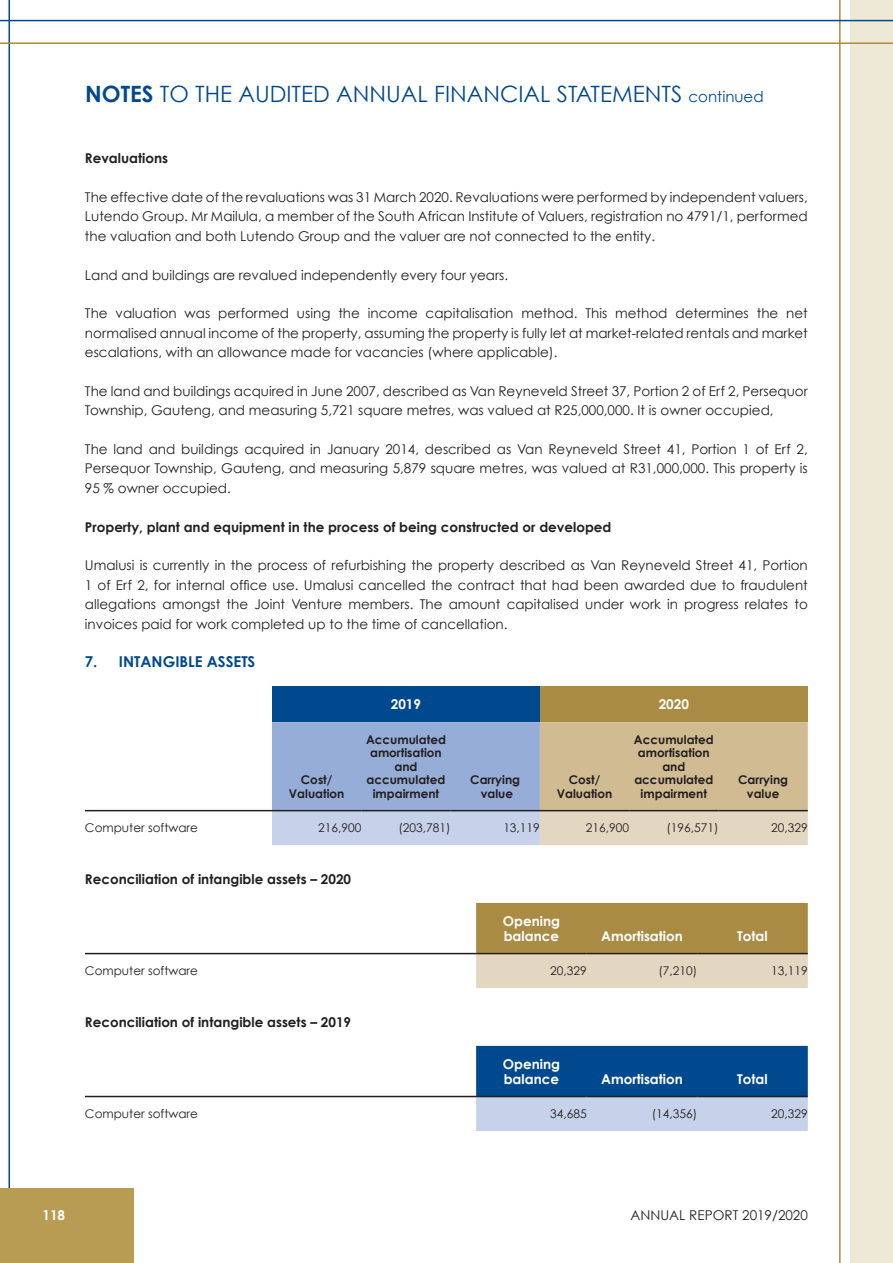
<style>
.page{position:relative;width:893px;height:1263px;background:#fff}
.page>*{position:absolute;margin:0;border:0;box-sizing:border-box;transform-origin:0 0}
.LH_1__blue{font:22.5px "Century Gothic";color:#01498e}
.LH_2__6_1{font:700 15px "Century Gothic";color:#01498e}
.Body{font:13.5px/19.5px "Century Gothic";color:#231f20;text-align:justify}
.LH_4__black{font:700 13.5px "Century Gothic";color:#231f20}
.WOB{font:700 13.5px "Century Gothic";color:#fff}
.Fin_table_fig_bold{font:700 12px "Century Gothic";color:#231f20}
.Fin_table_fig{font:12px "Century Gothic";color:#231f20}
.Fin_table_text{font:12px "Century Gothic";color:#231f20}
.s1{font-weight:700}
.s2{font-size:15px}
</style>
<div class="page">
<hr style="left:9px;top:0;width:1px;height:1263px;background:#01498e">
<div style="left:0;top:1188px;width:134px;height:75px;background:#b99c54"></div>
<div style="left:850px;top:0;width:43px;height:1263px;background:#eee8d7"></div>
<hr style="left:839px;top:0;width:2px;height:1263px;background:#ab8b36">
<hr style="left:0;top:42px;width:893px;height:2px;background:#ab8b36">
<hr style="left:0;top:20px;width:893px;height:1px;background:#01498e">
<div style="left:272px;top:686px;width:268px;height:36px;background:#01498e"></div>
<div style="left:540px;top:686px;width:268px;height:36px;background:#aa8b43"></div>
<svg style="left:272px;top:722px;width:536px;height:123px;background:#bbbcbe"></svg>
<hr style="left:85px;top:810px;width:187px;height:1px;background:#231f20">
<hr style="left:272px;top:810px;width:89px;height:1px;background:#231f20">
<hr style="left:361px;top:810px;width:90px;height:1px;background:#231f20">
<hr style="left:451px;top:810px;width:89px;height:1px;background:#231f20">
<hr style="left:540px;top:810px;width:89px;height:1px;background:#231f20">
<hr style="left:629px;top:810px;width:89px;height:1px;background:#231f20">
<hr style="left:718px;top:810px;width:90px;height:1px;background:#231f20">
<svg style="left:476px;top:903px;width:332px;height:85px;background:#c0a875"></svg>
<hr style="left:85px;top:953px;width:391px;height:1px;background:#231f20">
<hr style="left:476px;top:953px;width:111px;height:1px;background:#231f20">
<hr style="left:587px;top:953px;width:110px;height:1px;background:#231f20">
<hr style="left:697px;top:953px;width:111px;height:1px;background:#231f20">
<svg style="left:476px;top:1046px;width:332px;height:85px;background:#507fb2"></svg>
<hr style="left:85px;top:1096px;width:391px;height:1px;background:#231f20">
<hr style="left:476px;top:1096px;width:111px;height:1px;background:#231f20">
<hr style="left:587px;top:1096px;width:110px;height:1px;background:#231f20">
<hr style="left:697px;top:1096px;width:111px;height:1px;background:#231f20">
<p class="LH_1__blue" style="left:85px;top:80px;width:680px"><span class="s1">NOTES</span> TO THE AUDITED ANNUAL FINANCIAL STATEMENTS <span class="s2">continued</span></p>
<p class="LH_4__black" style="left:85px;top:150px;width:85px">Revaluations</p>
<p class="Body" style="left:85px;top:187px;width:724px">The effective date of the revaluations was 31 March 2020. Revaluations were performed by independent valuers, Lutendo Group. Mr Mailula, a member of the South African Institute of Valuers, registration no 4791/1, performed the valuation and both Lutendo Group and the valuer are not connected to the entity.</p>
<p class="Body" style="left:85px;top:265px;width:425px">Land and buildings are revalued independently every four years.</p>
<p class="Body" style="left:85px;top:303px;width:724px">The valuation was performed using the income capitalisation method. This method determines the net normalised annual income of the property, assuming the property is fully let at market-related rentals and market escalations, with an allowance made for vacancies (where applicable).</p>
<p class="Body" style="left:85px;top:381px;width:724px">The land and buildings acquired in June 2007, described as Van Reyneveld Street 37, Portion 2 of Erf 2, Persequor<br>Township, Gauteng, and measuring 5,721 square metres, was valued at R25,000,000. It is owner occupied,</p>
<p class="Body" style="left:85px;top:439px;width:724px">The land and buildings acquired in January 2014, described as Van Reyneveld Street 41, Portion 1 of Erf 2, Persequor Township, Gauteng, and measuring 5,879 square metres, was valued at R31,000,000. This property is 95 % owner occupied.</p>
<p class="LH_4__black" style="left:85px;top:518px;width:528px">Property, plant and equipment in the process of being constructed or developed</p>
<p class="Body" style="left:85px;top:555px;width:724px">Umalusi is currently in the process of refurbishing the property described as Van Reyneveld Street 41, Portion 1 of Erf 2, for internal office use. Umalusi cancelled the contract that had been awarded due to fraudulent allegations amongst the Joint Venture members. The amount capitalised under work in progress relates to invoices paid for work completed up to the time of cancellation.</p>
<p class="LH_2__6_1" style="left:85px;top:652px;width:172px">7. INTANGIBLE ASSETS</p>
<p class="WOB" style="left:391px;top:696px;width:32px">2019</p>
<p class="WOB" style="left:659px;top:696px;width:32px">2020</p>
<p class="Fin_table_fig_bold" style="left:301px;top:772px;width:33px">Cost/</p>
<p class="Fin_table_fig_bold" style="left:289px;top:786px;width:57px">Valuation</p>
<p class="Fin_table_fig_bold" style="left:366px;top:732px;width:81px">Accumulated</p>
<p class="Fin_table_fig_bold" style="left:370px;top:745px;width:73px">amortisation</p>
<p class="Fin_table_fig_bold" style="left:394px;top:759px;width:25px">and</p>
<p class="Fin_table_fig_bold" style="left:366px;top:772px;width:80px">accumulated</p>
<p class="Fin_table_fig_bold" style="left:373px;top:786px;width:68px">impairment</p>
<p class="Fin_table_fig_bold" style="left:470px;top:772px;width:51px">Carrying</p>
<p class="Fin_table_fig_bold" style="left:481px;top:786px;width:34px">value</p>
<p class="Fin_table_fig_bold" style="left:569px;top:772px;width:33px">Cost/</p>
<p class="Fin_table_fig_bold" style="left:557px;top:786px;width:57px">Valuation</p>
<p class="Fin_table_fig_bold" style="left:634px;top:732px;width:81px">Accumulated</p>
<p class="Fin_table_fig_bold" style="left:638px;top:745px;width:73px">amortisation</p>
<p class="Fin_table_fig_bold" style="left:662px;top:759px;width:25px">and</p>
<p class="Fin_table_fig_bold" style="left:634px;top:772px;width:80px">accumulated</p>
<p class="Fin_table_fig_bold" style="left:641px;top:786px;width:68px">impairment</p>
<p class="Fin_table_fig_bold" style="left:738px;top:772px;width:51px">Carrying</p>
<p class="Fin_table_fig_bold" style="left:747px;top:786px;width:34px">value</p>
<p class="Fin_table_text" style="left:85px;top:821px;width:115px">Computer software</p>
<p class="Fin_table_fig" style="left:318px;top:821px;width:45px">216,900</p>
<p class="Fin_table_fig" style="left:399px;top:821px;width:54px">(203,781)</p>
<p class="Fin_table_fig" style="left:503px;top:821px;width:38px">13,119</p>
<p class="Fin_table_fig" style="left:586px;top:821px;width:45px">216,900</p>
<p class="Fin_table_fig" style="left:666px;top:821px;width:54px">(196,571)</p>
<p class="Fin_table_fig" style="left:771px;top:821px;width:38px">20,329</p>
<p class="LH_4__black" style="left:85px;top:870px;width:268px">Reconciliation of intangible assets – 2020</p>
<p class="WOB" style="left:503px;top:912px;width:59px">Opening</p>
<p class="WOB" style="left:504px;top:927px;width:57px">balance</p>
<p class="WOB" style="left:601px;top:927px;width:83px">Amortisation</p>
<p class="WOB" style="left:737px;top:927px;width:32px">Total</p>
<p class="Fin_table_text" style="left:85px;top:964px;width:115px">Computer software</p>
<p class="Fin_table_fig" style="left:550px;top:964px;width:38px">20,329</p>
<p class="Fin_table_fig" style="left:658px;top:964px;width:40px">(7,210)</p>
<p class="Fin_table_fig" style="left:771px;top:964px;width:38px">13,119</p>
<p class="LH_4__black" style="left:85px;top:1013px;width:268px">Reconciliation of intangible assets – 2019</p>
<p class="WOB" style="left:503px;top:1055px;width:59px">Opening</p>
<p class="WOB" style="left:504px;top:1070px;width:57px">balance</p>
<p class="WOB" style="left:601px;top:1070px;width:83px">Amortisation</p>
<p class="WOB" style="left:737px;top:1070px;width:32px">Total</p>
<p class="Fin_table_text" style="left:85px;top:1106px;width:115px">Computer software</p>
<p class="Fin_table_fig" style="left:550px;top:1106px;width:38px">34,685</p>
<p class="Fin_table_fig" style="left:652px;top:1106px;width:47px">(14,356)</p>
<p class="Fin_table_fig" style="left:771px;top:1106px;width:38px">20,329</p>
<p class="WOB" style="left:43px;top:1206px;width:24px">118</p>
<p class="Body" style="left:630px;top:1205px;width:179px">ANNUAL REPORT 2019/2020</p>
</div>
